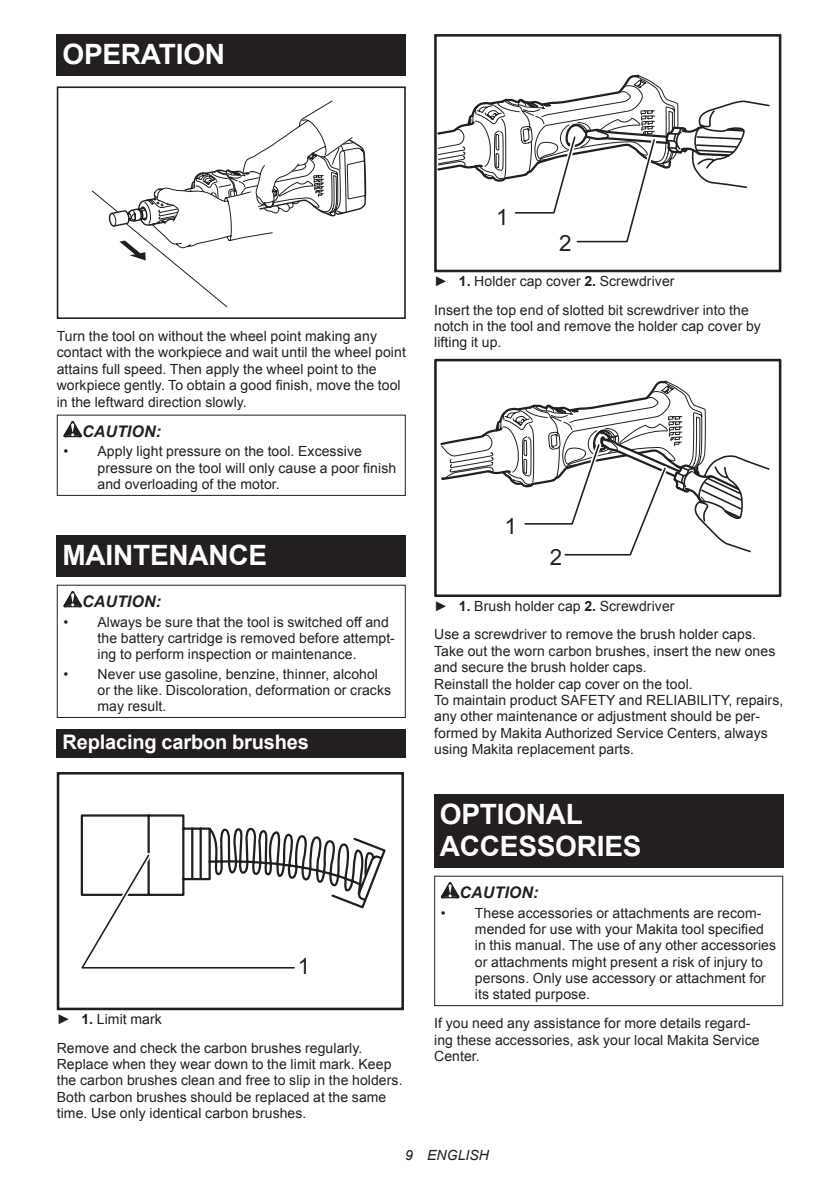
<style>
.page{position:relative;width:840px;height:1191px;background:#fff}
.page>*{position:absolute;margin:0;border:0;box-sizing:border-box;transform-origin:0 0}
.t1{font:700 28px/32.8px "Arial";letter-spacing:-.01em;color:#fff}
.t2{font:22.4px "Arial";color:#231f20}
.t3{font:700 20px "Arial";letter-spacing:-.01em;color:#fff}
.t4{font:italic 700 16px "Arial";letter-spacing:.005em;color:#231f20}
.t5{font:14px/16.4px "Arial";letter-spacing:.005em;color:#231f20}
.t6{font:italic 14px "Arial";letter-spacing:.005em;color:#231f20}
.s1{font-weight:700}
</style>
<div class="page">
<div style="left:57px;top:34px;width:348px;height:41px;background:#231f20"></div>
<svg style="left:91px;top:100px;width:275px;height:208px"></svg>
<div style="left:57px;top:291px;width:73px;height:28px;background:#fff"></div>
<div style="left:57px;top:86px;width:348px;height:233px;border:2px solid #231f20"></div>
<svg style="left:63px;top:421px;width:19px;height:16px"></svg>
<div style="left:57px;top:414px;width:348px;height:82px;border:1px solid #231f20"></div>
<div style="left:57px;top:535px;width:348px;height:41px;background:#231f20"></div>
<svg style="left:63px;top:591px;width:19px;height:16px"></svg>
<div style="left:57px;top:584px;width:348px;height:134px;border:1px solid #231f20"></div>
<div style="left:57px;top:729px;width:348px;height:29px;background:#231f20"></div>
<div style="left:57px;top:772px;width:347px;height:238px;border:3px solid #231f20"></div>
<svg style="left:80px;top:772px;width:307px;height:238px"></svg>
<svg style="left:80px;top:848px;width:215px;height:126px"></svg>
<div style="left:434px;top:34px;width:347px;height:238px;border:3px solid #231f20"></div>
<svg style="left:435px;top:73px;width:335px;height:173px"></svg>
<div style="left:434px;top:359px;width:347px;height:238px;border:3px solid #231f20"></div>
<svg style="left:440px;top:380px;width:330px;height:176px"></svg>
<div style="left:434px;top:794px;width:348px;height:73px;background:#231f20"></div>
<svg style="left:440px;top:882px;width:19px;height:16px"></svg>
<div style="left:434px;top:875px;width:348px;height:131px;border:1px solid #231f20"></div>
<h1 class="t1" style="left:62px;top:38px;width:164px">OPERATION</h1>
<p class="t5" style="left:57px;top:328px;width:350px">Turn the tool on without the wheel point making any contact with the workpiece and wait until the wheel point attains full speed. Then apply the wheel point to the workpiece gently. To obtain a good finish, move the tool in the leftward direction slowly.</p>
<p class="t4" style="left:82px;top:421px;width:80px">CAUTION:</p>
<p class="t5" style="left:97px;top:443px;width:300px;text-indent:-34px">• Apply light pressure on the tool. Excessive pressure on the tool will only cause a poor finish and overloading of the motor.</p>
<h1 class="t1" style="left:62px;top:540px;width:206px">MAINTENANCE</h1>
<p class="t4" style="left:82px;top:591px;width:80px">CAUTION:</p>
<p class="t5" style="left:97px;top:613px;width:299px;text-indent:-34px">• Always be sure that the tool is switched off and the battery cartridge is removed before attempt&shy;ing to perform inspection or maintenance.</p>
<p class="t5" style="left:97px;top:665px;width:295px;text-indent:-34px">• Never use gasoline, benzine, thinner, alcohol or the like. Discoloration, deformation or cracks may result.</p>
<h3 class="t3" style="left:62px;top:729px;width:248px">Replacing carbon brushes</h3>
<h2 class="t2" style="left:297px;top:951px;width:14px">1</h2>
<p class="t5" style="left:57px;top:1004px;width:307px;line-height:28.8px">► <span class="s1">1.</span> Limit mark<br>Remove and check the carbon brushes regularly.</p>
<p class="t5" style="left:57px;top:1056px;width:347px">Replace when they wear down to the limit mark. Keep the carbon brushes clean and free to slip in the holders.<br>Both carbon brushes should be replaced at the same time. Use only identical carbon brushes.</p>
<h2 class="t2" style="left:496px;top:202px;width:14px">1</h2>
<h2 class="t2" style="left:559px;top:229px;width:14px">2</h2>
<p class="t5" style="left:434px;top:267px;width:316px;line-height:28.8px">► <span class="s1">1.</span> Holder cap cover <span class="s1">2.</span> Screwdriver<br>Insert the top end of slotted bit screwdriver into the</p>
<p class="t5" style="left:434px;top:318px;width:328px">notch in the tool and remove the holder cap cover by lifting it up.</p>
<h2 class="t2" style="left:504px;top:511px;width:14px">1</h2>
<h2 class="t2" style="left:549px;top:542px;width:14px">2</h2>
<p class="t5" style="left:434px;top:591px;width:323px;line-height:28.8px">► <span class="s1">1.</span> Brush holder cap <span class="s1">2.</span> Screwdriver<br>Use a screwdriver to remove the brush holder caps.</p>
<p class="t5" style="left:434px;top:643px;width:350px">Take out the worn carbon brushes, insert the new ones and secure the brush holder caps.<br>Reinstall the holder cap cover on the tool.<br>To maintain product SAFETY and RELIABILITY, repairs, any other maintenance or adjustment should be per&shy;formed by Makita Authorized Service Centers, always using Makita replacement parts.</p>
<h1 class="t1" style="left:439px;top:798px;width:203px">OPTIONAL<br>ACCESSORIES</h1>
<p class="t4" style="left:459px;top:882px;width:80px">CAUTION:</p>
<p class="t5" style="left:474px;top:904px;width:302px;text-indent:-34px">• These accessories or attachments are recom&shy;mended for use with your Makita tool specified in this manual. The use of any other accessories or attachments might present a risk of injury to persons. Only use accessory or attachment for its stated purpose.</p>
<p class="t5" style="left:434px;top:1015px;width:327px">If you need any assistance for more details regard&shy;ing these accessories, ask your local Makita Service<br>Center.</p>
<p class="t6" style="left:405px;top:1146px;width:85px">9 ENGLISH</p>
</div>
